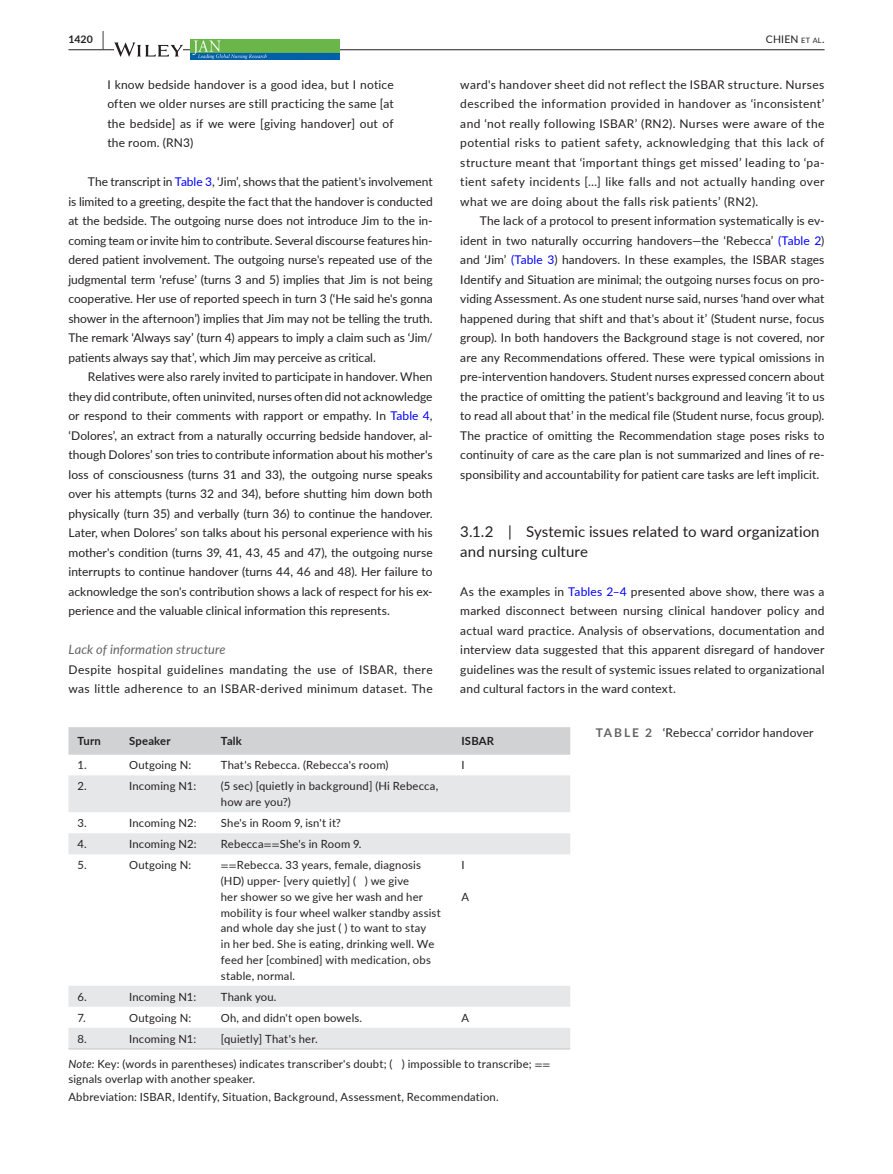
<style>
.page{position:relative;width:893px;height:1174px;background:#fff}
.page>*{position:absolute;margin:0;border:0;box-sizing:border-box;transform-origin:0 0}
.t1{font:15px/19.5px "Lato";letter-spacing:.005em;color:#231f20}
.t2{font:italic 12.75px "Lato";letter-spacing:.01em;color:#636366}
.t3{font:12px/19.5px "Lato";letter-spacing:.015em;color:#231f20;text-align:justify}
.t4{font:11.25px/15.8px "Lato";letter-spacing:.015em;color:#231f20}
.t5{font:700 11.25px "Lato";letter-spacing:.02em;color:#231f20}
.t6{font:10.5px "Lato";letter-spacing:.015em;color:#231f20}
.t7{font:700 10.5px "Lato";color:#231f20}
.s1{font-size:19.5px}
.s2{font-size:7.35px}
.s3{color:#00f}
.s4{font-family:"STIX"}
.s5{font-style:italic}
.s6{font-weight:700;color:#636366}
</style>
<div class="page">
<hr style="left:68px;top:49px;width:756px;height:1px;background:#231f20">
<svg style="left:114px;top:42px;width:69px;height:15px"></svg>
<img style="left:191px;top:40px;width:148px;height:19px">
<div style="left:68px;top:727px;width:502px;height:27px;background:#d1d2d4"></div>
<svg style="left:68px;top:775px;width:502px;height:273px"></svg>
<hr style="left:68px;top:1048px;width:52px;height:1px;background:#d1d2d4">
<hr style="left:120px;top:1048px;width:92px;height:1px;background:#d1d2d4">
<hr style="left:212px;top:1048px;width:240px;height:1px;background:#d1d2d4">
<hr style="left:452px;top:1048px;width:118px;height:1px;background:#d1d2d4">
<p class="t7" style="left:68px;top:31px;width:37px">1420 <span class="s1">|</span></p>
<p class="t6" style="left:766px;top:31px;width:60px">CHIEN <span class="s2">et al</span>.</p>
<p class="t3" style="left:107px;top:74px;width:288px">I know bedside handover is a good idea, but I notice often we older nurses are still practicing the same [at the bedside] as if we were [giving handover] out of the room. (RN3)</p>
<p class="t3" style="left:68px;top:171px;width:366px;text-indent:20px">The transcript in <span class="s3">Table 3</span>, ‘Jim’, shows that the patient's involvement is limited to a greeting, despite the fact that the handover is conducted at the bedside. The outgoing nurse does not introduce Jim to the in&shy;coming team or invite him to contribute. Several discourse features hin&shy;dered patient involvement. The outgoing nurse's repeated use of the judgmental term ‘refuse’ (turns 3 and 5) implies that Jim is not being cooperative. Her use of reported speech in turn 3 (‘He said he's gonna shower in the afternoon’) implies that Jim may not be telling the truth.<br>The remark ‘Always say’ (turn 4) appears to imply a claim such as ‘Jim/ patients always say that’, which Jim may perceive as critical.</p>
<p class="t3" style="left:68px;top:366px;width:366px;text-indent:20px">Relatives were also rarely invited to participate in handover. When they did contribute, often uninvited, nurses often did not acknowledge or respond to their comments with rapport or empathy. In <span class="s3">Table 4</span>, ‘Dolores’, an extract from a naturally occurring bedside handover, al&shy;though Dolores’ son tries to contribute information about his mother's loss of consciousness (turns 31 and 33), the outgoing nurse speaks over his attempts (turns 32 and 34), before shutting him down both physically (turn 35) and verbally (turn 36) to continue the handover.<br>Later, when Dolores’ son talks about his personal experience with his mother's condition (turns 39, 41, 43, 45 and 47), the outgoing nurse interrupts to continue handover (turns 44, 46 and 48). Her failure to acknowledge the son's contribution shows a lack of respect for his ex&shy;perience and the valuable clinical information this represents.</p>
<p class="t2" style="left:68px;top:640px;width:159px">Lack of information structure</p>
<p class="t3" style="left:68px;top:659px;width:366px">Despite hospital guidelines mandating the use of ISBAR, there was little adherence to an ISBAR-derived minimum dataset. The</p>
<p class="t3" style="left:460px;top:74px;width:366px">ward's handover sheet did not reflect the ISBAR structure. Nurses described the information provided in handover as ‘inconsistent’ and ‘not really following ISBAR’ (RN2). Nurses were aware of the potential risks to patient safety, acknowledging that this lack of structure meant that ‘important things get missed’ leading to ‘pa&shy;tient safety incidents […] like falls and not actually handing over what we are doing about the falls risk patients’ (RN2).</p>
<p class="t3" style="left:460px;top:210px;width:366px;text-indent:20px">The lack of a protocol to present information systematically is ev&shy;ident in two naturally occurring handovers—the ‘Rebecca’ <span class="s3">(Table 2</span>) and ‘Jim’ <span class="s3">(Table 3</span>) handovers. In these examples, the ISBAR stages Identify and Situation are minimal; the outgoing nurses focus on pro&shy;viding Assessment. As one student nurse said, nurses ‘hand over what happened during that shift and that's about it’ (Student nurse, focus group). In both handovers the Background stage is not covered, nor are any Recommendations offered. These were typical omissions in pre-intervention handovers. Student nurses expressed concern about the practice of omitting the patient's background and leaving ‘it to us to read all about that’ in the medical file (Student nurse, focus group).<br>The practice of omitting the Recommendation stage poses risks to continuity of care as the care plan is not summarized and lines of re&shy;sponsibility and accountability for patient care tasks are left implicit.</p>
<p class="t1" style="left:460px;top:521px;width:361px">3.1.2 | Systemic issues related to ward organization and nursing culture</p>
<p class="t3" style="left:460px;top:581px;width:366px">As the examples in <span class="s3">Tables 2–4</span> presented above show, there was a marked disconnect between nursing clinical handover policy and actual ward practice. Analysis of observations, documentation and interview data suggested that this apparent disregard of handover guidelines was the result of systemic issues related to organizational and cultural factors in the ward context.</p>
<p class="t5" style="left:77px;top:733px;width:25px">Turn</p>
<p class="t5" style="left:129px;top:733px;width:43px">Speaker</p>
<p class="t5" style="left:221px;top:733px;width:23px">Talk</p>
<p class="t5" style="left:461px;top:733px;width:34px">ISBAR</p>
<p class="t4" style="left:77px;top:757px;width:11px">1.</p>
<p class="t4" style="left:129px;top:757px;width:64px">Outgoing N:</p>
<p class="t4" style="left:221px;top:757px;width:169px">That's Rebecca. (Rebecca's room)</p>
<p class="t4" style="left:461px;top:757px;width:5px">I</p>
<p class="t4" style="left:77px;top:778px;width:11px">2.</p>
<p class="t4" style="left:129px;top:778px;width:69px">Incoming N1:</p>
<p class="t4" style="left:221px;top:778px;width:219px">(5 sec) [quietly in background] (Hi Rebecca, how are you?)</p>
<p class="t4" style="left:77px;top:815px;width:11px">3.</p>
<p class="t4" style="left:129px;top:815px;width:69px">Incoming N2:</p>
<p class="t4" style="left:221px;top:815px;width:122px">She's in Room 9, isn't it?</p>
<p class="t4" style="left:77px;top:836px;width:11px">4.</p>
<p class="t4" style="left:129px;top:836px;width:69px">Incoming N2:</p>
<p class="t4" style="left:221px;top:836px;width:142px">Rebecca<span class="s4">==</span>She's in Room 9.</p>
<p class="t4" style="left:77px;top:857px;width:11px">5.</p>
<p class="t4" style="left:129px;top:857px;width:64px">Outgoing N:</p>
<p class="t4" style="left:221px;top:857px;width:221px"><span class="s4">==</span>Rebecca. 33 years, female, diagnosis (HD) upper- [very quietly] ( ) we give<br>her shower so we give her wash and her mobility is four wheel walker standby assist and whole day she just ( ) to want to stay<br>in her bed. She is eating, drinking well. We feed her [combined] with medication, obs stable, normal.</p>
<p class="t4" style="left:461px;top:857px;width:5px">I</p>
<p class="t4" style="left:461px;top:888px;width:9px">A</p>
<p class="t4" style="left:77px;top:988px;width:11px">6.</p>
<p class="t4" style="left:129px;top:988px;width:69px">Incoming N1:</p>
<p class="t4" style="left:221px;top:988px;width:57px">Thank you.</p>
<p class="t4" style="left:77px;top:1009px;width:10px">7.</p>
<p class="t4" style="left:129px;top:1009px;width:64px">Outgoing N:</p>
<p class="t4" style="left:221px;top:1009px;width:143px">Oh, and didn't open bowels.</p>
<p class="t4" style="left:461px;top:1009px;width:9px">A</p>
<p class="t4" style="left:77px;top:1030px;width:11px">8.</p>
<p class="t4" style="left:129px;top:1030px;width:69px">Incoming N1:</p>
<p class="t4" style="left:221px;top:1030px;width:98px">[quietly] That's her.</p>
<p class="t4" style="left:68px;top:1055px;width:483px"><span class="s5">Note:</span> Key: (words in parentheses) indicates transcriber's doubt; ( ) impossible to transcribe; <span class="s4">== </span>signals overlap with another speaker.</p>
<p class="t4" style="left:68px;top:1089px;width:432px">Abbreviation: ISBAR, Identify, Situation, Background, Assessment, Recommendation.</p>
<p class="t3" style="left:596px;top:722px;width:219px"><span class="s6">TABLE 2</span> ‘Rebecca’ corridor handover</p>
</div>
